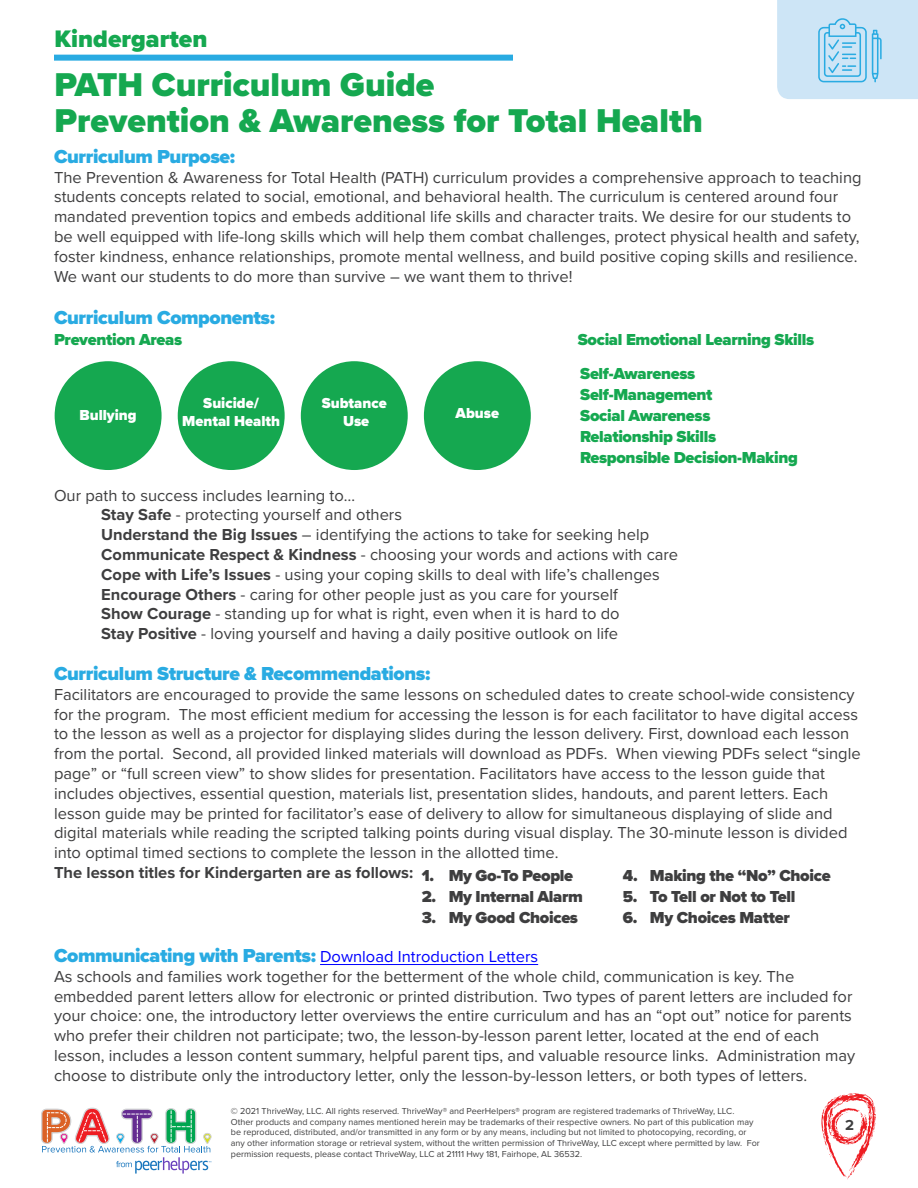
<style>
.page{position:relative;width:918px;height:1188px;background:#fff}
.page>*{position:absolute;margin:0;border:0;box-sizing:border-box;transform-origin:0 0}
.t1{font:900 34.2px "Proxima Nova";color:#15a850}
.t2{font:900 24.75px "Proxima Nova";color:#15a850}
.t3{font:900 19.5px "Proxima Nova";letter-spacing:-.02em;color:#29abe2}
.t4{font:16.5px/19.8px "Proxima Nova";color:#3e3e3f}
.t5{font:900 16.5px "Proxima Nova";letter-spacing:-.02em;color:#15a850}
.t6{font:900 16.5px "Proxima Nova";letter-spacing:-.02em;color:#3e3e3f}
.t7{font:16.5px "Proxima Nova";color:#00f}
.t8{font:900 15px/18px "Proxima Nova";color:#fff;text-align:center}
.t9{font:700 15px "Proxima Nova";color:#3e3e3f}
.t10{font:9px/10.8px "Proxima Nova";color:#3e3e3f}
.s1{font-weight:700}
.s2{font-weight:900;font-size:19.5px;color:#29abe2}
</style>
<div class="page">
<svg style="left:41px;top:1107px;width:171px;height:67px"></svg>
<svg style="left:821px;top:1093px;width:55px;height:87px"></svg>
<hr style="left:320px;top:964px;width:218px;height:1px;background:#00f">
<div style="left:55px;top:361px;width:107px;height:109px;background:#15a850;border-radius:50%"></div>
<div style="left:178px;top:361px;width:107px;height:109px;background:#15a850;border-radius:50%"></div>
<div style="left:301px;top:361px;width:107px;height:109px;background:#15a850;border-radius:50%"></div>
<div style="left:424px;top:361px;width:107px;height:109px;background:#15a850;border-radius:50%"></div>
<div style="left:54px;top:55px;width:459px;height:6px;background:#29abe2"></div>
<svg style="left:777px;top:0;width:141px;height:99px;background:#c3e1f4"></svg>
<p class="t2" style="left:55px;top:20px;width:154px">Kindergarten</p>
<p class="t1" style="left:55px;top:59px;width:381px">PATH Curriculum Guide</p>
<p class="t1" style="left:55px;top:95px;width:650px">Prevention &amp; Awareness for Total Health</p>
<p class="t3" style="left:54px;top:142px;width:182px">Curriculum Purpose:</p>
<p class="t4" style="left:54px;top:166px;width:809px">The Prevention &amp; Awareness for Total Health (PATH) curriculum provides a comprehensive approach to teaching students concepts related to social, emotional, and behavioral health. The curriculum is centered around four mandated prevention topics and embeds additional life skills and character traits. We desire for our students to be well equipped with life-long skills which will help them combat challenges, protect physical health and safety, foster kindness, enhance relationships, promote mental wellness, and build positive coping skills and resilience.<br>We want our students to do more than survive – we want them to thrive!</p>
<p class="t3" style="left:54px;top:302px;width:222px">Curriculum Components:</p>
<p class="t5" style="left:54px;top:327px;width:130px">Prevention Areas</p>
<p class="t5" style="left:578px;top:327px;width:238px">Social Emotional Learning Skills</p>
<p class="t8" style="left:182px;top:394px;width:100px">Suicide/<br>Mental Health</p>
<p class="t8" style="left:79px;top:406px;width:59px">Bullying</p>
<p class="t8" style="left:322px;top:394px;width:67px">Subtance<br>Use</p>
<p class="t8" style="left:456px;top:404px;width:45px">Abuse</p>
<p class="t5" style="left:580px;top:361px;width:117px">Self-Awareness</p>
<p class="t5" style="left:580px;top:382px;width:134px">Self-Management</p>
<p class="t5" style="left:580px;top:403px;width:132px">Social Awareness</p>
<p class="t5" style="left:580px;top:424px;width:138px">Relationship Skills</p>
<p class="t5" style="left:580px;top:445px;width:219px">Responsible Decision-Making</p>
<p class="t4" style="left:54px;top:484px;width:303px">Our path to success includes learning to…</p>
<p class="t4" style="left:101px;top:504px;width:302px"><span class="s1">Stay Safe</span> - protecting yourself and others</p>
<p class="t4" style="left:101px;top:524px;width:549px"><span class="s1">Understand the Big Issues</span> – identifying the actions to take for seeking help</p>
<p class="t4" style="left:101px;top:544px;width:579px"><span class="s1">Communicate Respect &amp; Kindness</span> - choosing your words and actions with care</p>
<p class="t4" style="left:101px;top:564px;width:560px"><span class="s1">Cope with Life’s Issues</span> - using your coping skills to deal with life’s challenges</p>
<p class="t4" style="left:101px;top:583px;width:518px"><span class="s1">Encourage Others</span> - caring for other people just as you care for yourself</p>
<p class="t4" style="left:101px;top:603px;width:520px"><span class="s1">Show Courage</span> - standing up for what is right, even when it is hard to do</p>
<p class="t4" style="left:101px;top:623px;width:518px"><span class="s1">Stay Positive</span> - loving yourself and having a daily positive outlook on life</p>
<p class="t3" style="left:54px;top:659px;width:378px">Curriculum Structure &amp; Recommendations:</p>
<p class="t4" style="left:54px;top:684px;width:808px">Facilitators are encouraged to provide the same lessons on scheduled dates to create school-wide consistency for the program. The most efficient medium for accessing the lesson is for each facilitator to have digital access to the lesson as well as a projector for displaying slides during the lesson delivery. First, download each lesson from the portal. Second, all provided linked materials will download as PDFs. When viewing PDFs select “single page” or “full screen view” to show slides for presentation. Facilitators have access to the lesson guide that includes objectives, essential question, materials list, presentation slides, handouts, and parent letters. Each lesson guide may be printed for facilitator’s ease of delivery to allow for simultaneous displaying of slide and digital materials while reading the scripted talking points during visual display. The 30-minute lesson is divided into optimal timed sections to complete the lesson in the allotted time.<br><span class="s1">The lesson titles for Kindergarten are as follows:</span></p>
<p class="t6" style="left:623px;top:863px;width:209px">4. Making the “No” Choice</p>
<p class="t6" style="left:623px;top:884px;width:174px">5. To Tell or Not to Tell</p>
<p class="t6" style="left:623px;top:905px;width:168px">6. My Choices Matter</p>
<p class="t6" style="left:422px;top:863px;width:153px">1. My Go-To People</p>
<p class="t6" style="left:422px;top:884px;width:163px">2. My Internal Alarm</p>
<p class="t6" style="left:422px;top:905px;width:158px">3. My Good Choices</p>
<p class="t7" style="left:54px;top:944px;width:486px"><span class="s2">Communicating with Parents:</span> Download Introduction Letters</p>
<p class="t4" style="left:54px;top:966px;width:803px">As schools and families work together for the betterment of the whole child, communication is key. The embedded parent letters allow for electronic or printed distribution. Two types of parent letters are included for your choice: one, the introductory letter overviews the entire curriculum and has an “opt out” notice for parents who prefer their children not participate; two, the lesson-by-lesson parent letter, located at the end of each lesson, includes a lesson content summary, helpful parent tips, and valuable resource links. Administration may choose to distribute only the introductory letter, only the lesson-by-lesson letters, or both types of letters.</p>
<p class="t10" style="left:231px;top:1105px;width:530px">© 2021 ThriveWay, LLC. All rights reserved. ThriveWay® and PeerHelpers® program are registered trademarks of ThriveWay, LLC.<br>Other products and company names mentioned herein may be trademarks of their respective owners. No part of this publication may be reproduced, distributed, and/or transmitted in any form or by any means, including but not limited to photocopying, recording, or any other information storage or retrieval system, without the written permission of ThriveWay, LLC except where permitted by law. For permission requests, please contact ThriveWay, LLC at 21111 Hwy 181, Fairhope, AL 36532.</p>
<p class="t9" style="left:845px;top:1114px;width:10px">2</p>
</div>
